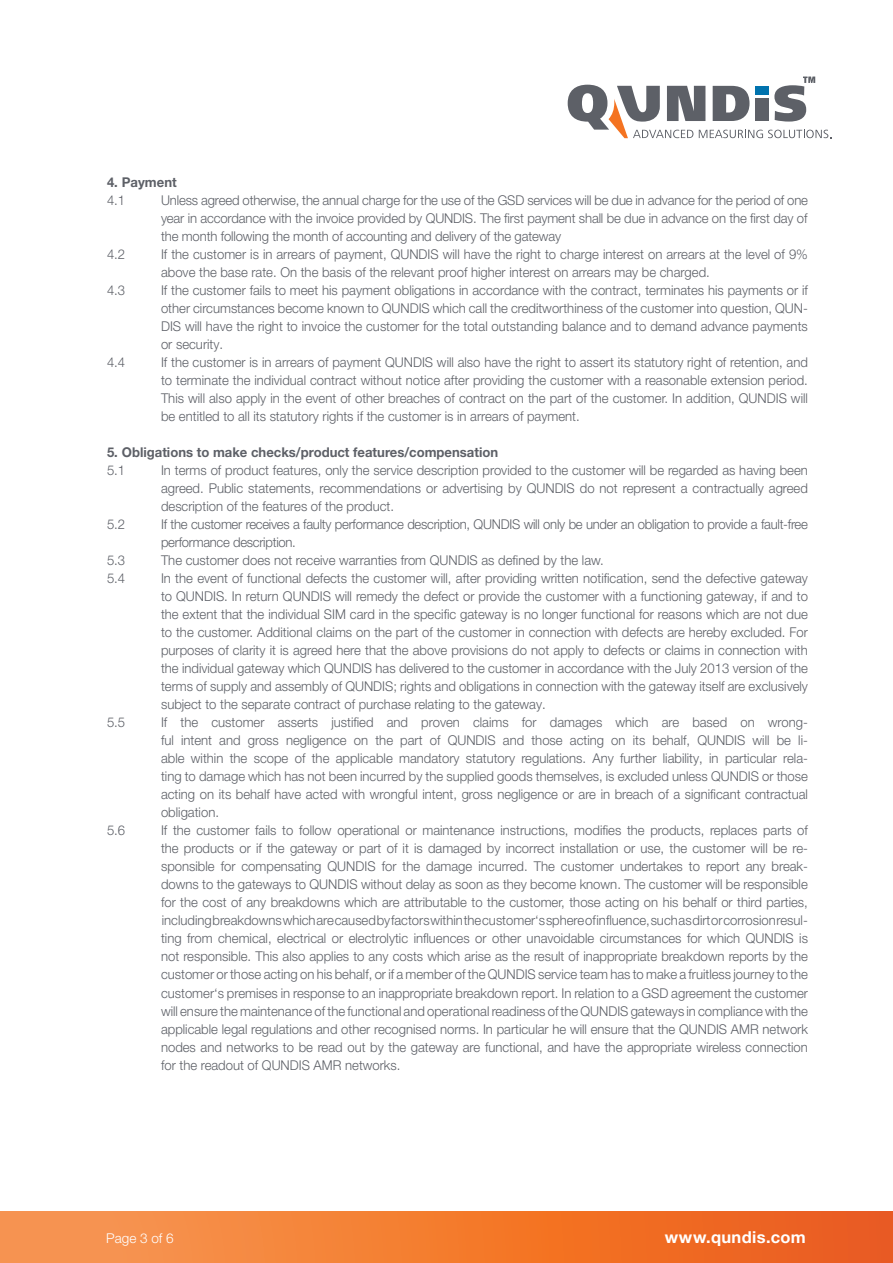
<style>
.page{position:relative;width:893px;height:1263px;background:#fff}
.page>*{position:absolute;margin:0;border:0;box-sizing:border-box;transform-origin:0 0}
.t1{font:700 16.5px "Helvetica Neue LT Pro";letter-spacing:.02em;color:#fff}
.t2{font:300 13.5px/18px "Helvetica Neue LT Pro";color:#5d6067;text-align:justify}
.t3{font:300 13.5px/18px "Helvetica Neue LT Pro";letter-spacing:-.02em;color:#5d6067}
.t4{font:700 13.5px "Helvetica Neue LT Pro";color:#5d6067}
.t5{font:300 13.5px "Helvetica Neue LT Pro";color:#fff}
</style>
<div class="page">
<div style="left:0;top:1212px;width:893px;height:51px;background:linear-gradient(to right,#f99a51,#ec5b16)"></div>
<svg style="left:568px;top:77px;width:263px;height:61px"></svg>
<p class="t4" style="left:107px;top:174px;width:71px">4. Payment</p>
<p class="t2" style="left:107px;top:191px;width:20px">4.1</p>
<p class="t2" style="left:161px;top:191px;width:648px">Unless agreed otherwise, the annual charge for the use of the GSD services will be due in advance for the period of one year in accordance with the invoice provided by QUNDIS. The first payment shall be due in advance on the first day of</p>
<p class="t2" style="left:161px;top:227px;width:402px">the month following the month of accounting and delivery of the gateway</p>
<p class="t2" style="left:107px;top:245px;width:20px">4.2</p>
<p class="t2" style="left:161px;top:245px;width:648px">If the customer is in arrears of payment, QUNDIS will have the right to charge interest on arrears at the level of 9% above the base rate. On the basis of the relevant proof higher interest on arrears may be charged.</p>
<p class="t2" style="left:107px;top:281px;width:20px">4.3</p>
<p class="t2" style="left:161px;top:281px;width:648px">If the customer fails to meet his payment obligations in accordance with the contract, terminates his payments or if other circumstances become known to QUNDIS which call the creditworthiness of the customer into question, QUN-DIS will have the right to invoice the customer for the total outstanding balance and to demand advance payments or security.</p>
<p class="t2" style="left:107px;top:353px;width:20px">4.4</p>
<p class="t2" style="left:161px;top:353px;width:648px">If the customer is in arrears of payment QUNDIS will also have the right to assert its statutory right of retention, and to terminate the individual contract without notice after providing the customer with a reasonable extension period.<br>This will also apply in the event of other breaches of contract on the part of the customer. In addition, QUNDIS will be entitled to all its statutory rights if the customer is in arrears of payment.</p>
<p class="t4" style="left:107px;top:444px;width:393px">5. Obligations to make checks/product features/compensation</p>
<p class="t2" style="left:107px;top:461px;width:20px">5.1</p>
<p class="t2" style="left:161px;top:461px;width:648px">In terms of product features, only the service description provided to the customer will be regarded as having been agreed. Public statements, recommendations or advertising by QUNDIS do not represent a contractually agreed description of the features of the product.</p>
<p class="t2" style="left:107px;top:515px;width:20px">5.2</p>
<p class="t3" style="left:161px;top:515px;width:648px">If the customer receives a faulty performance description, QUNDIS will only be under an obligation to provide a fault-free performance description.</p>
<p class="t2" style="left:107px;top:551px;width:20px">5.3</p>
<p class="t2" style="left:161px;top:551px;width:444px">The customer does not receive warranties from QUNDIS as defined by the law.</p>
<p class="t2" style="left:107px;top:569px;width:20px">5.4</p>
<p class="t2" style="left:161px;top:569px;width:648px">In the event of functional defects the customer will, after providing written notification, send the defective gateway to QUNDIS. In return QUNDIS will remedy the defect or provide the customer with a functioning gateway, if and to the extent that the individual SIM card in the specific gateway is no longer functional for reasons which are not due to the customer. Additional claims on the part of the customer in connection with defects are hereby excluded. For purposes of clarity it is agreed here that the above provisions do not apply to defects or claims in connection with the individual gateway which QUNDIS has delivered to the customer in accordance with the July 2013 version of the terms of supply and assembly of QUNDIS; rights and obligations in connection with the gateway itself are exclusively subject to the separate contract of purchase relating to the gateway.</p>
<p class="t2" style="left:107px;top:713px;width:20px">5.5</p>
<p class="t2" style="left:161px;top:713px;width:648px">If the customer asserts justified and proven claims for damages which are based on wrong&shy;ful intent and gross negligence on the part of QUNDIS and those acting on its behalf, QUNDIS will be li&shy;able within the scope of the applicable mandatory statutory regulations. Any further liability, in particular rela&shy;ting to damage which has not been incurred by the supplied goods themselves, is excluded unless QUNDIS or those acting on its behalf have acted with wrongful intent, gross negligence or are in breach of a significant contractual</p>
<p class="t2" style="left:161px;top:803px;width:59px">obligation.</p>
<p class="t2" style="left:107px;top:821px;width:20px">5.6</p>
<p class="t2" style="left:161px;top:821px;width:648px">If the customer fails to follow operational or maintenance instructions, modifies the products, replaces parts of the products or if the gateway or part of it is damaged by incorrect installation or use, the customer will be re&shy;sponsible for compensating QUNDIS for the damage incurred. The customer undertakes to report any break&shy;downs to the gateways to QUNDIS without delay as soon as they become known. The customer will be responsible for the cost of any breakdowns which are attributable to the customer, those acting on his behalf or third parties, including breakdowns which are caused by factors within the customer‘s sphere of influence, such as dirt or corrosion resul&shy;ting from chemical, electrical or electrolytic influences or other unavoidable circumstances for which QUNDIS is not responsible. This also applies to any costs which arise as the result of inappropriate breakdown reports by the customer or those acting on his behalf, or if a member of the QUNDIS service team has to make a fruitless journey to the customer‘s premises in response to an inappropriate breakdown report. In relation to a GSD agreement the customer will ensure the maintenance of the functional and operational readiness of the QUNDIS gateways in compliance with the applicable legal regulations and other recognised norms. In particular he will ensure that the QUNDIS AMR network nodes and networks to be read out by the gateway are functional, and have the appropriate wireless connection</p>
<p class="t2" style="left:161px;top:1055px;width:241px">for the readout of QUNDIS AMR networks.</p>
<p class="t5" style="left:106px;top:1229px;width:69px">Page 3 of 6</p>
<p class="t1" style="left:665px;top:1226px;width:143px">www.qundis.com</p>
</div>
